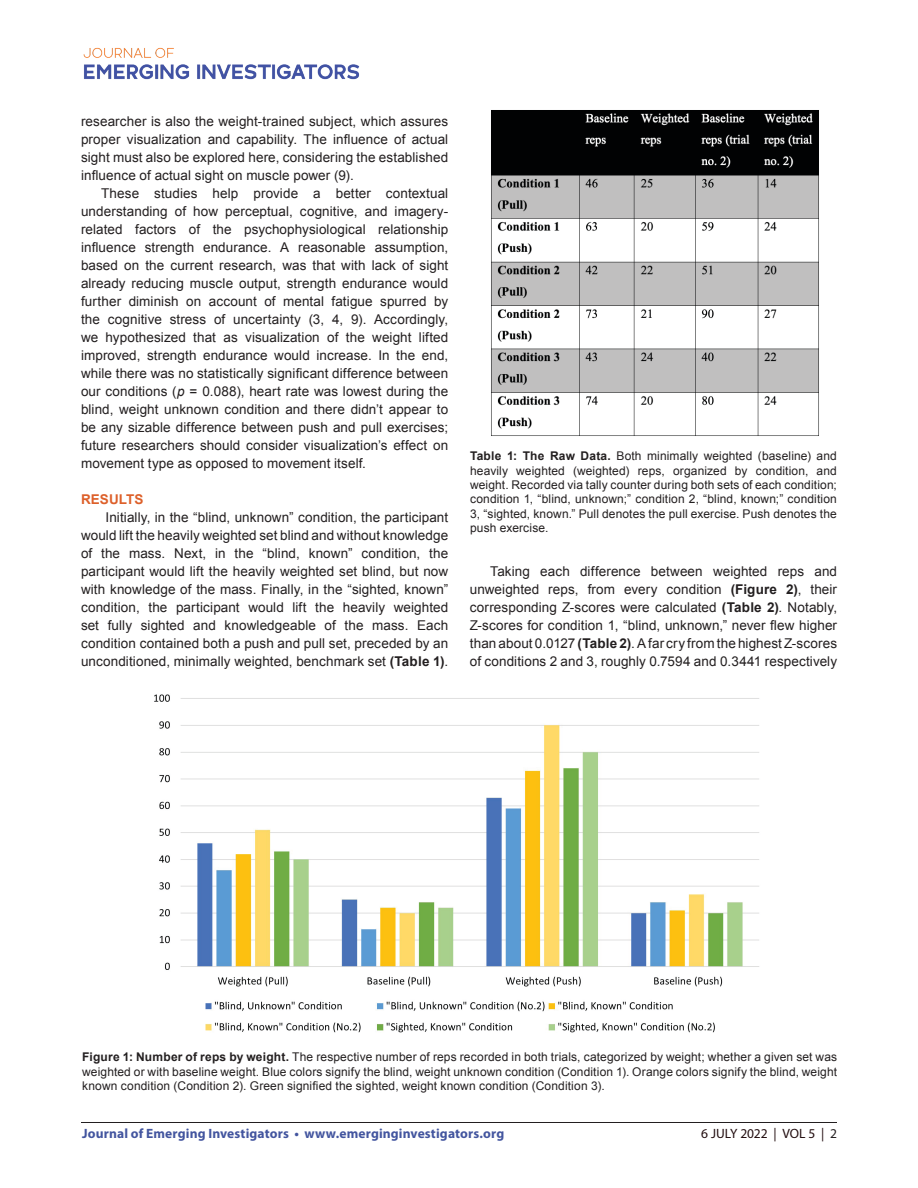
<style>
.page{position:relative;width:918px;height:1188px;background:#fff}
.page>*{position:absolute;margin:0;border:0;box-sizing:border-box;transform-origin:0 0}
.t1{font:13.5px/18px "Arial";letter-spacing:.005em;color:#231f20;text-align:justify}
.t2{font:700 13.5px "Myriad Pro";letter-spacing:.01em;color:#43559f}
.t3{font:13.5px "Myriad Pro";letter-spacing:-.005em;color:#230e10}
.t4{font:700 13.5px "Arial";letter-spacing:.005em;color:#dd602a}
.t5{font:12px/14.4px "Arial";letter-spacing:.01em;color:#231f20;text-align:justify}
.s1{font-style:italic}
.s2{font-weight:700}
.s3{color:#231f20}
</style>
<div class="page">
<hr style="left:81px;top:1122px;width:756px;height:1px;background:#231f20">
<img style="left:83px;top:47px;width:277px;height:33px">
<img style="left:154px;top:694px;width:605px;height:339px">
<img style="left:491px;top:110px;width:328px;height:326px">
<p class="t1" style="left:81px;top:112px;width:369px">researcher is also the weight-trained subject, which assures proper visualization and capability. The influence of actual sight must also be explored here, considering the established influence of actual sight on muscle power (9).</p>
<p class="t1" style="left:81px;top:184px;width:369px;text-indent:20px">These studies help provide a better contextual understanding of how perceptual, cognitive, and imagery&shy;related factors of the psychophysiological relationship influence strength endurance. A reasonable assumption, based on the current research, was that with lack of sight already reducing muscle output, strength endurance would further diminish on account of mental fatigue spurred by the cognitive stress of uncertainty (3, 4, 9). Accordingly, we hypothesized that as visualization of the weight lifted improved, strength endurance would increase. In the end, while there was no statistically significant difference between our conditions (<span class="s1">p</span> = 0.088), heart rate was lowest during the blind, weight unknown condition and there didn’t appear to be any sizable difference between push and pull exercises; future researchers should consider visualization’s effect on movement type as opposed to movement itself.</p>
<p class="t4" style="left:81px;top:490px;width:64px">RESULTS</p>
<p class="t1" style="left:81px;top:508px;width:369px;text-indent:25px">Initially, in the “blind, unknown” condition, the participant would lift the heavily weighted set blind and without knowledge of the mass. Next, in the “blind, known” condition, the participant would lift the heavily weighted set blind, but now with knowledge of the mass. Finally, in the “sighted, known” condition, the participant would lift the heavily weighted set fully sighted and knowledgeable of the mass. Each condition contained both a push and pull set, preceded by an unconditioned, minimally weighted, benchmark set <span class="s2">(Table 1)</span>.</p>
<p class="t5" style="left:470px;top:449px;width:368px"><span class="s2">Table 1: The Raw Data.</span> Both minimally weighted (baseline) and heavily weighted (weighted) reps, organized by condition, and weight. Recorded via tally counter during both sets of each condition; condition 1, “blind, unknown;” condition 2, “blind, known;” condition 3, “sighted, known.” Pull denotes the pull exercise. Push denotes the push exercise.</p>
<p class="t1" style="left:470px;top:562px;width:369px;text-indent:20px">Taking each difference between weighted reps and unweighted reps, from every condition <span class="s2">(Figure 2)</span>, their corresponding Z-scores were calculated <span class="s2">(Table 2)</span>. Notably, Z-scores for condition 1, “blind, unknown,” never flew higher than about 0.0127 <span class="s2">(Table 2)</span>. A far cry from the highest Z-scores of conditions 2 and 3, roughly 0.7594 and 0.3441 respectively</p>
<p class="t5" style="left:82px;top:1050px;width:756px"><span class="s2">Figure 1: Number of reps by weight.</span> The respective number of reps recorded in both trials, categorized by weight; whether a given set was weighted or with baseline weight. Blue colors signify the blind, weight unknown condition (Condition 1). Orange colors signify the blind, weight known condition (Condition 2). Green signified the sighted, weight known condition (Condition 3).</p>
<p class="t2" style="left:82px;top:1125px;width:424px">Journal of Emerging Investigators • www.emerginginvestigators.org</p>
<p class="t3" style="left:701px;top:1125px;width:137px">6 JULY 2022 | VOL 5 | <span class="s3">2</span></p>
</div>
